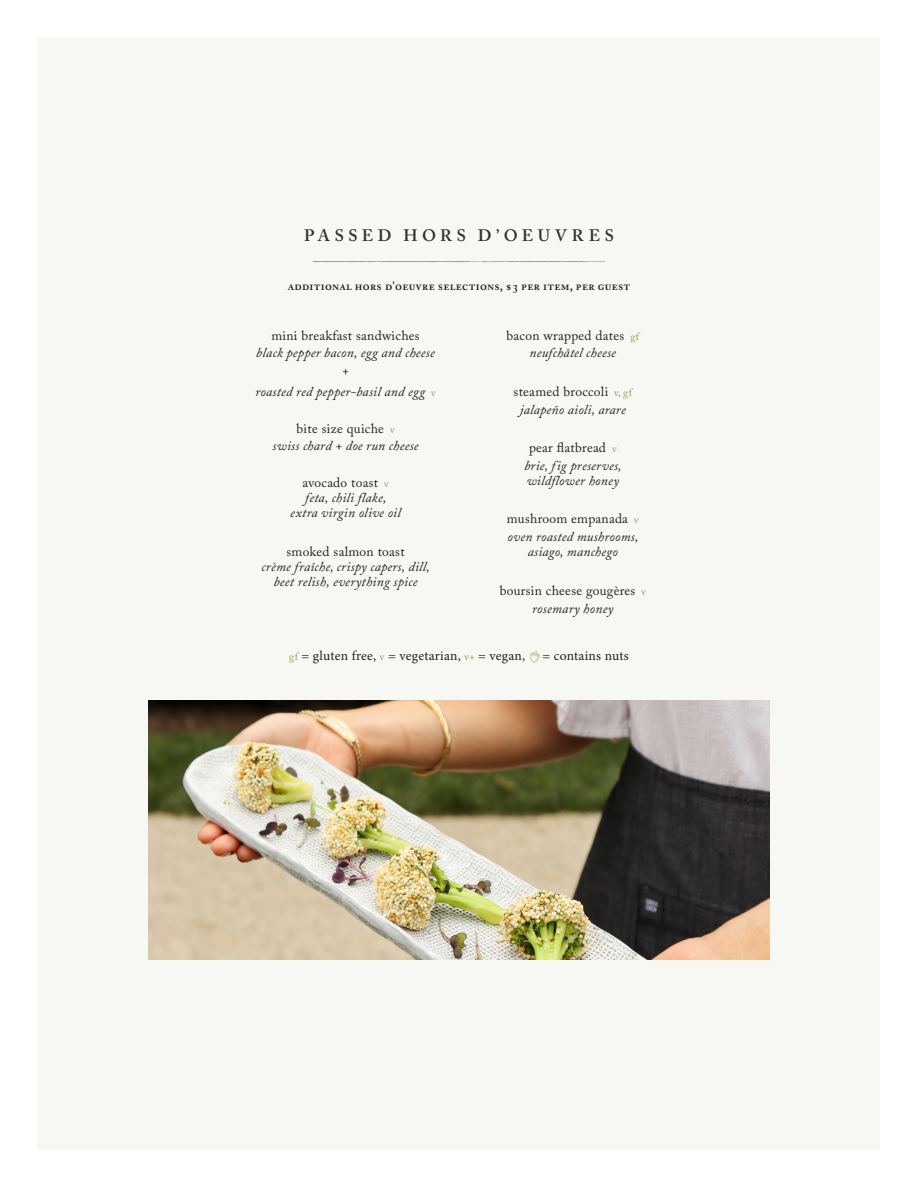
<style>
.page{position:relative;width:918px;height:1188px;background:#fff}
.page>*{position:absolute;margin:0;border:0;box-sizing:border-box;transform-origin:0 0}
.t1{font:600 16.5px "Adobe Caslon Pro";letter-spacing:.28em;color:#312f30}
.food_description{font:italic 13.5px/15px "Adobe Caslon Pro";letter-spacing:.02em;color:#231f20;text-align:center}
.food_description-2{font:13.5px "Adobe Caslon Pro";letter-spacing:.02em;color:#231f20}
.t2{font:13.5px "Minion Pro";letter-spacing:.015em;color:#231f20}
.t3{font:600 12px "Adobe Caslon Pro";letter-spacing:.025em;color:#231f20}
.s1{font-size:10.5px;color:#999d46}
.s2{font-family:"Adobe Caslon Pro";font-size:10.5px;color:#999d46}
.s3{font-style:normal;font-size:10.5px;color:#999d46}
.s4{font-style:normal}
</style>
<div class="page">
<div style="left:38px;top:38px;width:842px;height:1112px;background:#f7f7f4"></div>
<img style="left:313px;top:261px;width:292px;height:1px">
<img style="left:149px;top:701px;width:620px;height:258px">
<img style="left:530px;top:651px;width:10px;height:11px">
<p class="t1" style="left:304px;top:226px;width:311px">PASSED HORS D’OEUVRES</p>
<p class="t3" style="left:288px;top:279px;width:344px">additional hors d'oeuvre selections, $3 per item, per guest</p>
<p class="food_description-2" style="left:507px;top:327px;width:134px">bacon wrapped dates <span class="s1">gf</span></p>
<p class="food_description" style="left:530px;top:345px;width:88px">neufchâtel cheese</p>
<p class="food_description-2" style="left:514px;top:383px;width:120px">steamed broccoli <span class="s1">v, gf</span></p>
<p class="food_description" style="left:520px;top:402px;width:108px">jalapeño aioli, arare</p>
<p class="food_description-2" style="left:529px;top:440px;width:89px">pear flatbread <span class="s1">v</span></p>
<p class="food_description" style="left:524px;top:458px;width:99px;text-align:left">brie, fig preserves, wildflower honey</p>
<p class="food_description-2" style="left:507px;top:511px;width:133px">mushroom empanada <span class="s1">v</span></p>
<p class="food_description" style="left:507px;top:529px;width:133px">oven roasted mushrooms, asiago, manchego</p>
<p class="food_description-2" style="left:500px;top:582px;width:148px">boursin cheese gougères <span class="s1">v</span></p>
<p class="food_description" style="left:532px;top:600px;width:83px">rosemary honey</p>
<p class="t2" style="left:289px;top:647px;width:238px"><span class="s2">gf</span> = gluten free, <span class="s2">v</span> = vegetarian, <span class="s2">v+</span> = vegan,</p>
<p class="t2" style="left:542px;top:647px;width:88px">= contains nuts</p>
<p class="food_description-2" style="left:271px;top:327px;width:150px">mini breakfast sandwiches</p>
<p class="food_description" style="left:256px;top:345px;width:180px">black pepper bacon, egg and cheese</p>
<p class="food_description" style="left:342px;top:363px;width:8px">+</p>
<p class="food_description" style="left:255px;top:384px;width:182px">roasted red pepper-basil and egg <span class="s3">v</span></p>
<p class="food_description-2" style="left:297px;top:420px;width:100px">bite size quiche <span class="s1">v</span></p>
<p class="food_description" style="left:273px;top:438px;width:148px">swiss chard + doe run cheese</p>
<p class="food_description" style="left:290px;top:475px;width:112px"><span class="s4">avocado toast</span> <span class="s3">v </span>feta, chili flake, extra virgin olive oil</p>
<p class="food_description" style="left:262px;top:544px;width:170px"><span class="s4">smoked salmon toast<br></span>crème fraîche, crispy capers, dill, beet relish, everything spice</p>
</div>
